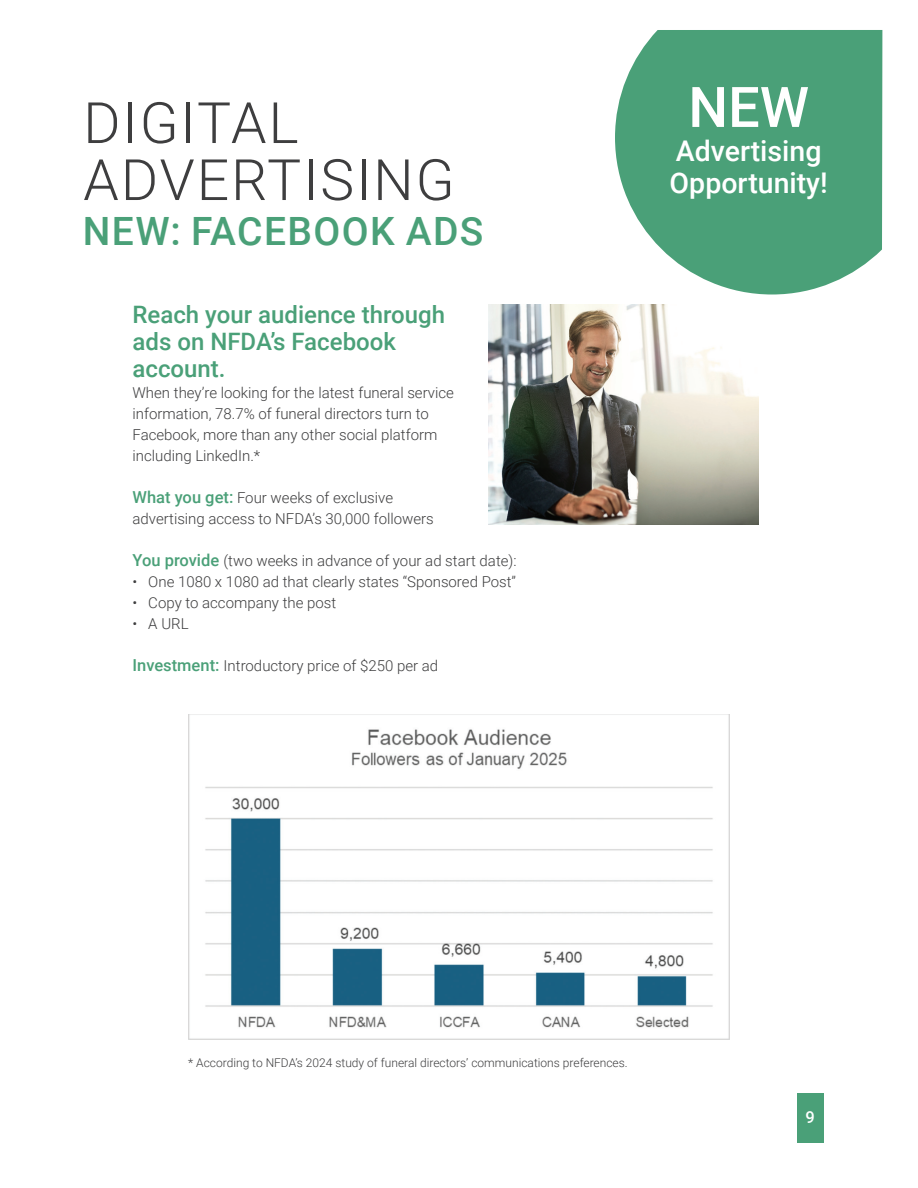
<style>
.page{position:relative;width:918px;height:1188px;background:#fff}
.page>*{position:absolute;margin:0;border:0;box-sizing:border-box;transform-origin:0 0}
.t1{font:300 57px "Roboto";letter-spacing:.035em;color:#3e3e3f}
.t2{font:500 56.1px "Roboto";color:#fff}
.t3{font:500 39px "Roboto";letter-spacing:.035em;color:#4aa078}
.t4{font:500 28.5px "Roboto";color:#fff}
.t5{font:500 24px/27px "Roboto";color:#4aa078}
.t6{font:500 16.5px "Roboto";color:#fff}
.t7{font:300 15px/21px "Roboto";color:#3e3e3f}
.t8{font:300 12px "Roboto";color:#3e3e3f}
.s1{font-weight:500;font-size:16.5px;color:#4aa078}
</style>
<div class="page">
<div style="left:797px;top:1094px;width:26px;height:49px;background:#4aa078"></div>
<img style="left:188px;top:714px;width:542px;height:325px">
<img style="left:488px;top:304px;width:270px;height:221px">
<svg style="left:615px;top:30px;width:267px;height:265px;fill:#4aa078"></svg>
<p class="t1" style="left:83px;top:83px;width:217px">DIGITAL</p>
<p class="t1" style="left:83px;top:140px;width:373px">ADVERTISING</p>
<p class="t3" style="left:83px;top:204px;width:402px">NEW: FACEBOOK ADS</p>
<p class="t5" style="left:133px;top:300px;width:314px">Reach your audience through ads on NFDA’s Facebook account.</p>
<p class="t7" style="left:133px;top:381px;width:323px">When they’re looking for the latest funeral service information, 78.7% of funeral directors turn to Facebook, more than any other social platform including LinkedIn.*</p>
<p class="t7" style="left:133px;top:486px;width:303px"><span class="s1">What you get:</span> Four weeks of exclusive advertising access to NFDA’s 30,000 followers</p>
<p class="t7" style="left:133px;top:549px;width:386px"><span class="s1">You provide</span> (two weeks in advance of your ad start date):</p>
<p class="t7" style="left:133px;top:570px;width:385px">• One 1080 x 1080 ad that clearly states “Sponsored Post”</p>
<p class="t7" style="left:133px;top:591px;width:205px">• Copy to accompany the post</p>
<p class="t7" style="left:133px;top:612px;width:58px">• A URL</p>
<p class="t7" style="left:133px;top:654px;width:307px"><span class="s1">Investment:</span> Introductory price of $250 per ad</p>
<p class="t2" style="left:688px;top:68px;width:122px">NEW</p>
<p class="t4" style="left:676px;top:131px;width:147px">Advertising</p>
<p class="t4" style="left:670px;top:163px;width:160px">Opportunity!</p>
<p class="t8" style="left:188px;top:1055px;width:441px">* According to NFDA’s 2024 study of funeral directors’ communications preferences.</p>
<p class="t6" style="left:805px;top:1106px;width:11px">9</p>
</div>
